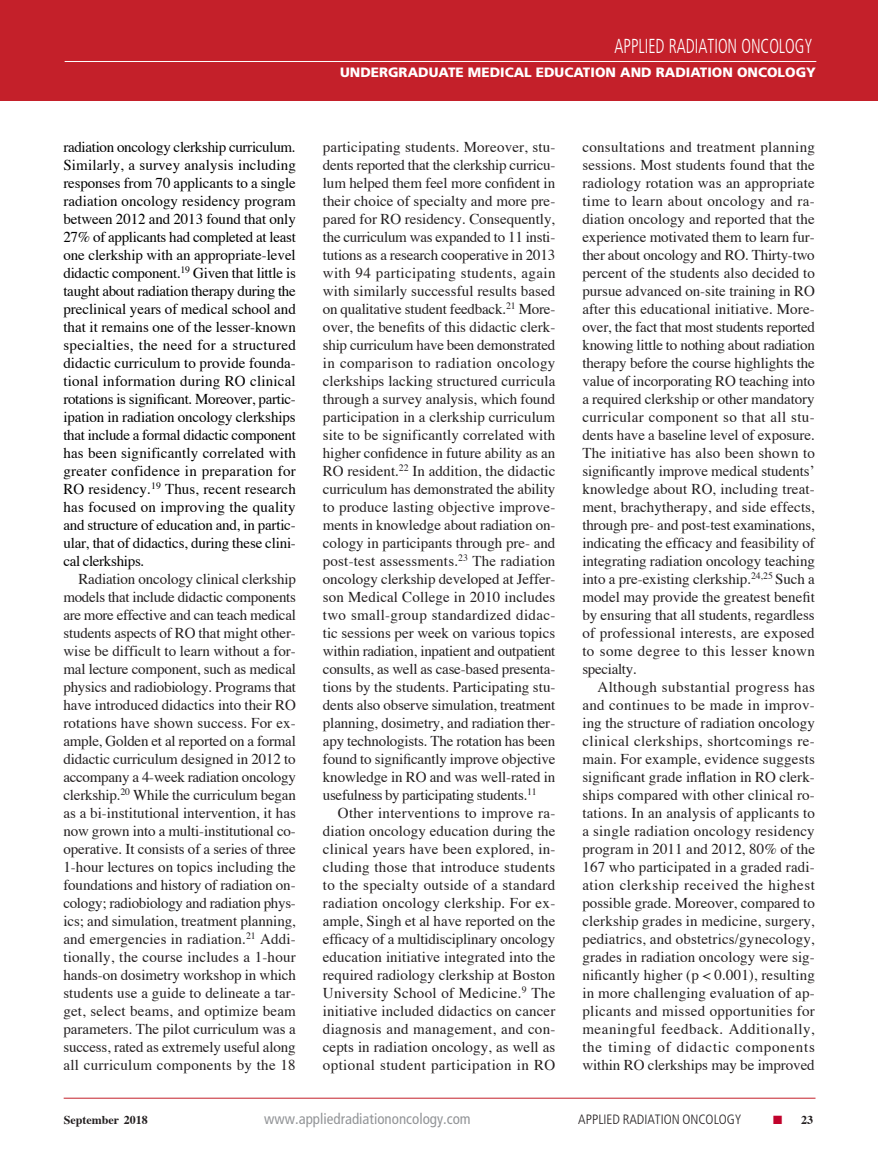
<style>
.page{position:relative;width:878px;height:1175px;background:#fff}
.page>*{position:absolute;margin:0;border:0;box-sizing:border-box;transform-origin:0 0}
.t1{font:300 condensed 20.25px "Frutiger";color:#fff;scale:.8 1}
.Article_body_copy{font:15px/18px "Times";letter-spacing:.005em;color:#231f20;text-align:justify}
.Article_body_copy-2{font:15px/18px "Times";letter-spacing:-.015em;color:#000;text-align:justify}
.t2{font:condensed 15px "Frutiger";color:#939598}
.t3{font:900 13.5px "Frutiger";color:#fff}
.t4{font:300 condensed 13.5px "Frutiger";color:#231f20}
.t5{font:700 12px "Times";color:#231f20}
.s1{color:#c1022c}
</style>
<div class="page">
<div style="left:0;top:0;width:878px;height:101px;background:#c4202a"></div>
<hr style="left:64px;top:1097px;width:751px;height:1px;background:#c4202a">
<hr style="left:65px;top:61px;width:751px;height:1px;background:#fff">
<h1 class="t1" style="left:614px;top:34px;width:249px">APPLIED RADIATION ONCOLOGY</h1>
<p class="Article_body_copy-2" style="left:63px;top:136px;width:234px">radiation oncology clerkship curriculum.<br>Similarly, a survey analysis including responses from 70 applicants to a single radiation oncology residency program between 2012 and 2013 found that only 27% of applicants had completed at least one clerkship with an appropriate-level didactic component.<sup>19</sup> Given that little is taught about radiation therapy during the preclinical years of medical school and that it remains one of the lesser-known specialties, the need for a structured didactic curriculum to provide founda&shy;tional information during RO clinical rotations is significant. Moreover, partic&shy;ipation in radiation oncology clerkships that include a formal didactic component has been significantly correlated with greater confidence in preparation for RO residency.<sup>19</sup> Thus, recent research has focused on improving the quality and structure of education and, in partic&shy;ular, that of didactics, during these clini&shy;cal clerkships.</p>
<p class="Article_body_copy" style="left:63px;top:568px;width:234px;text-indent:15px">Radiation oncology clinical clerkship models that include didactic components are more effective and can teach medical students aspects of RO that might other&shy;wise be difficult to learn without a for&shy;mal lecture component, such as medical physics and radiobiology. Programs that have introduced didactics into their RO rotations have shown success. For ex&shy;ample, Golden et al reported on a formal didactic curriculum designed in 2012 to accompany a 4-week radiation oncology clerkship.<sup>20</sup> While the curriculum began as a bi-institutional intervention, it has now grown into a multi-institutional co&shy;operative. It consists of a series of three 1-hour lectures on topics including the foundations and history of radiation on&shy;cology; radiobiology and radiation phys&shy;ics; and simulation, treatment planning, and emergencies in radiation.<sup>21</sup> Addi&shy;tionally, the course includes a 1-hour hands-on dosimetry workshop in which students use a guide to delineate a tar&shy;get, select beams, and optimize beam parameters. The pilot curriculum was a success, rated as extremely useful along all curriculum components by the 18</p>
<p class="t3" style="left:340px;top:64px;width:477px">UNDERGRADUATE MEDICAL EDUCATION AND RADIATION ONCOLOGY</p>
<p class="Article_body_copy" style="left:323px;top:136px;width:234px">participating students. Moreover, stu&shy;dents reported that the clerkship curricu&shy;lum helped them feel more confident in their choice of specialty and more pre&shy;pared for RO residency. Consequently, the curriculum was expanded to 11 insti&shy;tutions as a research cooperative in 2013 with 94 participating students, again with similarly successful results based on qualitative student feedback.<sup>21</sup> More&shy;over, the benefits of this didactic clerk&shy;ship curriculum have been demonstrated in comparison to radiation oncology clerkships lacking structured curricula through a survey analysis, which found participation in a clerkship curriculum site to be significantly correlated with higher confidence in future ability as an RO resident.<sup>22</sup> In addition, the didactic curriculum has demonstrated the ability to produce lasting objective improve&shy;ments in knowledge about radiation on&shy;cology in participants through pre- and post-test assessments.<sup>23</sup> The radiation oncology clerkship developed at Jeffer&shy;son Medical College in 2010 includes two small-group standardized didac&shy;tic sessions per week on various topics within radiation, inpatient and outpatient consults, as well as case-based presenta&shy;tions by the students. Participating stu&shy;dents also observe simulation, treatment planning, dosimetry, and radiation ther&shy;apy technologists. The rotation has been found to significantly improve objective knowledge in RO and was well-rated in usefulness by participating students.<sup>11</sup></p>
<p class="Article_body_copy" style="left:323px;top:802px;width:234px;text-indent:15px">Other interventions to improve ra&shy;diation oncology education during the clinical years have been explored, in&shy;cluding those that introduce students to the specialty outside of a standard radiation oncology clerkship. For ex&shy;ample, Singh et al have reported on the efficacy of a multidisciplinary oncology education initiative integrated into the required radiology clerkship at Boston University School of Medicine.<sup>9</sup> The initiative included didactics on cancer diagnosis and management, and con&shy;cepts in radiation oncology, as well as optional student participation in RO</p>
<p class="Article_body_copy" style="left:582px;top:136px;width:234px">consultations and treatment planning sessions. Most students found that the radiology rotation was an appropriate time to learn about oncology and ra&shy;diation oncology and reported that the experience motivated them to learn fur&shy;ther about oncology and RO. Thirty-two percent of the students also decided to pursue advanced on-site training in RO after this educational initiative. More&shy;over, the fact that most students reported knowing little to nothing about radiation therapy before the course highlights the value of incorporating RO teaching into a required clerkship or other mandatory curricular component so that all stu&shy;dents have a baseline level of exposure.<br>The initiative has also been shown to significantly improve medical students’ knowledge about RO, including treat&shy;ment, brachytherapy, and side effects, through pre- and post-test examinations, indicating the efficacy and feasibility of integrating radiation oncology teaching into a pre-existing clerkship.<sup>24,25</sup> Such a model may provide the greatest benefit by ensuring that all students, regardless of professional interests, are exposed to some degree to this lesser known specialty.</p>
<p class="Article_body_copy" style="left:582px;top:676px;width:234px;text-indent:15px">Although substantial progress has and continues to be made in improv&shy;ing the structure of radiation oncology clinical clerkships, shortcomings re&shy;main. For example, evidence suggests significant grade inflation in RO clerk&shy;ships compared with other clinical ro&shy;tations. In an analysis of applicants to a single radiation oncology residency program in 2011 and 2012, 80% of the 167 who participated in a graded radi&shy;ation clerkship received the highest possible grade. Moreover, compared to clerkship grades in medicine, surgery, pediatrics, and obstetrics/gynecology, grades in radiation oncology were sig&shy;nificantly higher (p &lt; 0.001), resulting in more challenging evaluation of ap&shy;plicants and missed opportunities for meaningful feedback. Additionally, the timing of didactic components within RO clerkships may be improved</p>
<p class="t5" style="left:64px;top:1108px;width:86px">September 2018</p>
<p class="t2" style="left:264px;top:1110px;width:208px">www.appliedradiationoncology.com</p>
<p class="t4" style="left:578px;top:1112px;width:165px">APPLIED RADIATION ONCOLOGY</p>
<p class="t5" style="left:773px;top:1108px;width:41px"><span class="s1">■</span> 23</p>
</div>
